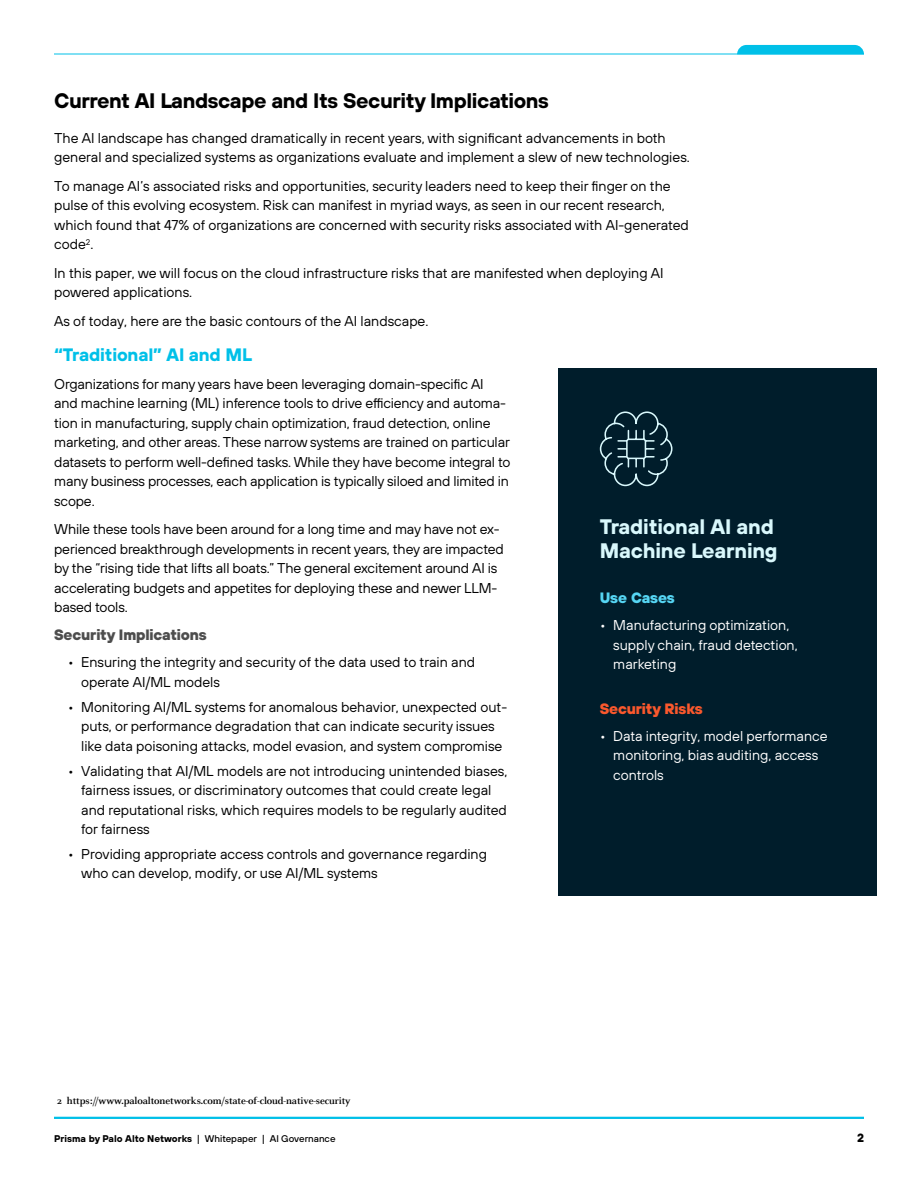
<style>
.page{position:relative;width:918px;height:1188px;background:#fff}
.page>*{position:absolute;margin:0;border:0;box-sizing:border-box;transform-origin:0 0}
.t1{font:700 21px "TT Hoves";letter-spacing:-.02em;color:#000}
.t2{font:700 21px/24px "TT Hoves";letter-spacing:-.01em;color:#d9f8fc}
.t3{font:700 18px "TT Hoves";letter-spacing:-.01em;color:#00c0e8}
.t4{font:800 15px "TT Hoves";letter-spacing:-.01em;color:#4d4d4d}
.t5{font:800 15px "TT Hoves";letter-spacing:-.01em;color:#fa582d}
.t6{font:800 15px "TT Hoves";letter-spacing:-.01em;color:#56d6f4}
.t7{font:14.25px/19.5px "TT Hoves";color:#000}
.t8{font:14.25px/19.5px "TT Hoves";color:#fff}
.t9{font:700 12px "TT Hoves";color:#000}
.t10{font:700 10.5px "Celeste Pro";letter-spacing:-.01em;color:#000}
.t11{font:700 9.75px "TT Hoves";color:#000}
.s1{font-weight:500}
</style>
<div class="page">
<hr style="left:54px;top:1117px;width:810px;height:2px;background:#00c0e8">
<svg style="left:737px;top:45px;width:127px;height:9px"></svg>
<hr style="left:54px;top:54px;width:810px;height:1px;background:#00c0e8">
<div style="left:558px;top:368px;width:319px;height:527px;background:#001d2b"></div>
<svg style="left:599px;top:411px;width:74px;height:76px"></svg>
<h1 class="t1" style="left:54px;top:86px;width:496px">Current AI Landscape and Its Security Implications</h1>
<p class="t7" style="left:54px;top:128px;width:637px">The AI landscape has changed dramatically in recent years, with significant advancements in both general and specialized systems as organizations evaluate and implement a slew of new technologies.</p>
<p class="t7" style="left:54px;top:176px;width:636px">To manage AI’s associated risks and opportunities, security leaders need to keep their finger on the pulse of this evolving ecosystem. Risk can manifest in myriad ways, as seen in our recent research, which found that 47% of organizations are concerned with security risks associated with AI-generated code<sup>2</sup>.</p>
<p class="t7" style="left:54px;top:263px;width:611px">In this paper, we will focus on the cloud infrastructure risks that are manifested when deploying AI powered applications.</p>
<p class="t7" style="left:54px;top:311px;width:376px">As of today, here are the basic contours of the AI landscape.</p>
<p class="t3" style="left:54px;top:342px;width:199px">“Traditional” AI and ML</p>
<p class="t7" style="left:54px;top:374px;width:458px">Organizations for many years have been leveraging domain-specific AI and machine learning (ML) inference tools to drive efficiency and automa&shy;tion in manufacturing, supply chain optimization, fraud detection, online marketing, and other areas. These narrow systems are trained on particular datasets to perform well-defined tasks. While they have become integral to many business processes, each application is typically siloed and limited in scope.</p>
<p class="t7" style="left:54px;top:519px;width:451px">While these tools have been around for a long time and may have not ex&shy;perienced breakthrough developments in recent years, they are impacted by the “rising tide that lifts all boats.” The general excitement around AI is accelerating budgets and appetites for deploying these and newer LLM&shy;based tools.</p>
<p class="t4" style="left:54px;top:624px;width:154px">Security Implications</p>
<p class="t7" style="left:81px;top:652px;width:396px;text-indent:-13px">• Ensuring the integrity and security of the data used to train and operate AI/ML models</p>
<p class="t7" style="left:81px;top:697px;width:428px;text-indent:-13px">• Monitoring AI/ML systems for anomalous behavior, unexpected out&shy;puts, or performance degradation that can indicate security issues like data poisoning attacks, model evasion, and system compromise</p>
<p class="t7" style="left:81px;top:761px;width:428px;text-indent:-13px">• Validating that AI/ML models are not introducing unintended biases, fairness issues, or discriminatory outcomes that could create legal and reputational risks, which requires models to be regularly audited for fairness</p>
<p class="t7" style="left:81px;top:844px;width:407px;text-indent:-13px">• Providing appropriate access controls and governance regarding who can develop, modify, or use AI/ML systems</p>
<h1 class="t2" style="left:600px;top:514px;width:179px">Traditional AI and<br>Machine Learning</h1>
<p class="t6" style="left:600px;top:588px;width:77px">Use Cases</p>
<p class="t8" style="left:613px;top:615px;width:186px;text-indent:-13px">• Manufacturing optimization, supply chain, fraud detection, marketing</p>
<p class="t5" style="left:600px;top:698px;width:104px">Security Risks</p>
<p class="t8" style="left:613px;top:726px;width:216px;text-indent:-13px">• Data integrity, model performance monitoring, bias auditing, access controls</p>
<p class="t10" style="left:57px;top:1094px;width:295px">2 https://www.paloaltonetworks.com/state-of-cloud-native-security</p>
<p class="t11" style="left:54px;top:1132px;width:283px">Prisma by Palo Alto Networks <span class="s1">| Whitepaper | AI Governance</span></p>
<p class="t9" style="left:857px;top:1130px;width:8px">2</p>
</div>
